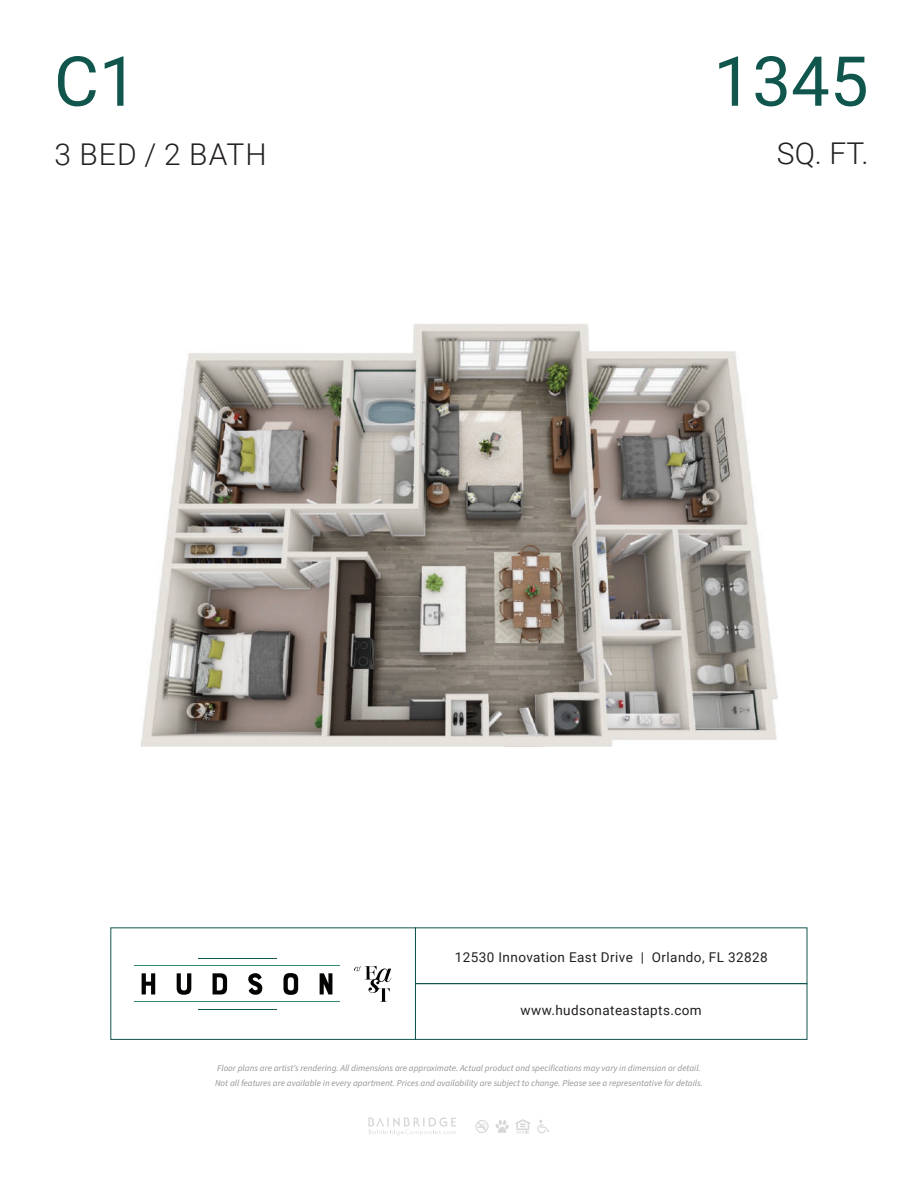
<style>
.page{position:relative;width:918px;height:1188px;background:#fff}
.page>*{position:absolute;margin:0;border:0;box-sizing:border-box;transform-origin:0 0}
.t1{font:69px "Roboto";color:#10564d}
.t2{font:300 30px "Roboto";letter-spacing:.035em;color:#231f20}
.t3{font:13.5px "Roboto";letter-spacing:.03em;color:#231f20}
.t4{font:italic 9px/15px "Source Sans Pro";color:#939598}
</style>
<div class="page">
<div style="left:110px;top:927px;width:306px;height:113px;border:1px solid #10564d"></div>
<div style="left:415px;top:983px;width:392px;height:57px;border:1px solid #10564d"></div>
<svg style="left:515px;top:1119px;width:15px;height:15px"></svg>
<svg style="left:495px;top:1120px;width:14px;height:13px"></svg>
<svg style="left:537px;top:1120px;width:13px;height:13px"></svg>
<svg style="left:475px;top:1120px;width:14px;height:13px"></svg>
<svg style="left:368px;top:1117px;width:88px;height:19px"></svg>
<svg style="left:354px;top:966px;width:37px;height:36px"></svg>
<svg style="left:142px;top:973px;width:13px;height:22px"></svg>
<svg style="left:177px;top:973px;width:14px;height:22px"></svg>
<svg style="left:213px;top:973px;width:14px;height:22px"></svg>
<svg style="left:248px;top:973px;width:14px;height:22px"></svg>
<svg style="left:283px;top:973px;width:15px;height:22px"></svg>
<svg style="left:320px;top:973px;width:12px;height:22px"></svg>
<hr style="left:134px;top:1002px;width:206px;height:1px;background:#36886f">
<hr style="left:134px;top:966px;width:206px;height:1px;background:#36886f">
<hr style="left:198px;top:1009px;width:78px;height:1px;background:#10594f">
<hr style="left:198px;top:958px;width:78px;height:1px;background:#10594f">
<img style="left:141px;top:324px;width:636px;height:422px">
<h1 class="t1" style="left:54px;top:33px;width:85px">C1</h1>
<h1 class="t1" style="left:714px;top:33px;width:157px">1345</h1>
<h2 class="t2" style="left:55px;top:133px;width:214px">3 BED / 2 BATH</h2>
<h2 class="t2" style="left:777px;top:132px;width:93px">SQ. FT.</h2>
<h3 class="t3" style="left:455px;top:947px;width:314px">12530 Innovation East Drive | Orlando, FL 32828</h3>
<h3 class="t3" style="left:521px;top:1001px;width:183px">www.hudsonateastapts.com</h3>
<p class="t4" style="left:215px;top:1061px;width:489px">Floor plans are artist’s rendering. All dimensions are approximate. Actual product and specifications may vary in dimension or detail.<br>Not all features are available in every apartment. Prices and availability are subject to change. Please see a representative for details.</p>
</div>
